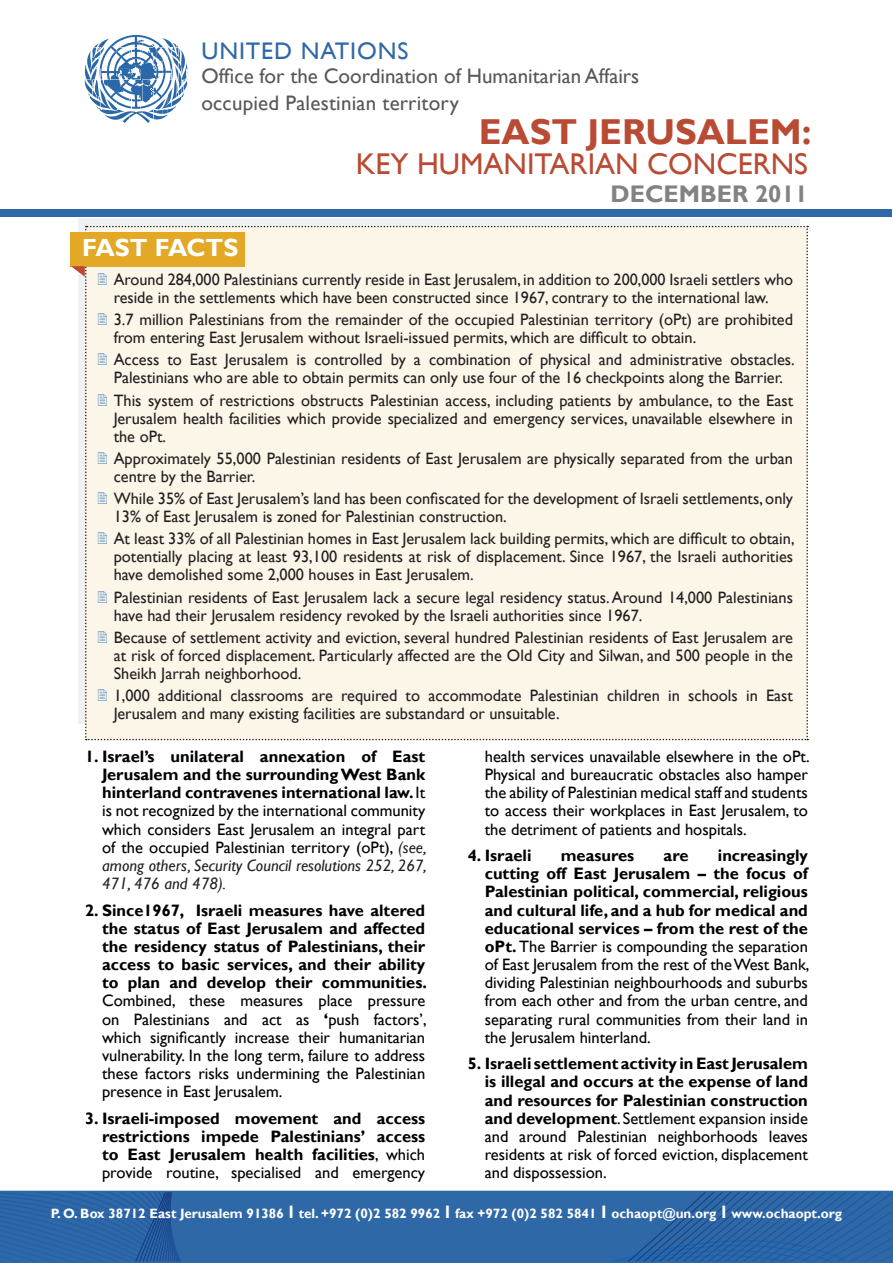
<style>
.page{position:relative;width:893px;height:1263px;background:#fff}
.page>*{position:absolute;margin:0;border:0;box-sizing:border-box;transform-origin:0 0}
.t1{font:700 36px "Gill Sans";color:#b94b34}
.t2{font:30px "Gill Sans";color:#b94b34}
.t3{font:700 24.75px "Gill Sans";color:#fff}
.t4{font:24px "Gill Sans";letter-spacing:.04em;color:#2f68a7}
.t5{font:700 24px "Gill Sans";color:#808285}
.t6{font:21px "Gill Sans";color:#57585a}
.t7{font:16.5px/18px "Gill Sans";color:#231f20}
.t8{font:16.5px/18.1px "Gill Sans";color:#000;text-align:justify}
.t9{font:700 16.5px/18.1px "Gill Sans";color:#000;text-align:justify}
.t10{font:700 13.5px "Gill Sans";color:#fff}
.s1{font-weight:700}
.s2{font-style:italic;color:#231f20}
.s3{font-weight:400}
.s4{font-size:18px}
</style>
<div class="page">
<svg style="left:0;top:1191px;width:893px;height:72px;background:#2d65a6"></svg>
<svg style="left:85px;top:35px;width:103px;height:88px"></svg>
<div style="left:0;top:209px;width:891px;height:8px;background:#2f68a7"></div>
<div style="left:71px;top:226px;width:737px;height:514px;background:#fcf6e9"></div>
<p class="t4" style="left:201px;top:37px;width:209px">UNITED NATIONS</p>
<p class="t6" style="left:201px;top:64px;width:439px">Office for the Coordination of Humanitarian Affairs</p>
<p class="t6" style="left:201px;top:91px;width:259px">occupied Palestinian territory</p>
<p class="t1" style="left:479px;top:110px;width:334px">EAST JERUSALEM:</p>
<p class="t2" style="left:356px;top:146px;width:454px">KEY HUMANITARIAN CONCERNS</p>
<p class="t5" style="left:611px;top:180px;width:199px">DECEMBER 2011</p>
<p class="t3" style="left:82px;top:233px;width:158px">FAST FACTS</p>
<p class="t7" style="left:114px;top:270px;width:681px">Around 284,000 Palestinians currently reside in East Jerusalem, in addition to 200,000 Israeli settlers who reside in the settlements which have been constructed since 1967, contrary to the international law.</p>
<p class="t7" style="left:114px;top:310px;width:681px">3.7 million Palestinians from the remainder of the occupied Palestinian territory (oPt) are prohibited from entering East Jerusalem without Israeli-issued permits, which are difficult to obtain.</p>
<p class="t7" style="left:114px;top:351px;width:682px">Access to East Jerusalem is controlled by a combination of physical and administrative obstacles.<br>Palestinians who are able to obtain permits can only use four of the 16 checkpoints along the Barrier.</p>
<p class="t7" style="left:114px;top:391px;width:681px;text-align:justify">This system of restrictions obstructs Palestinian access, including patients by ambulance, to the East Jerusalem health facilities which provide specialized and emergency services, unavailable elsewhere in the oPt.</p>
<p class="t7" style="left:114px;top:449px;width:681px">Approximately 55,000 Palestinian residents of East Jerusalem are physically separated from the urban centre by the Barrier.</p>
<p class="t7" style="left:114px;top:489px;width:681px">While 35% of East Jerusalem’s land has been confiscated for the development of Israeli settlements, only<br>13% of East Jerusalem is zoned for Palestinian construction.</p>
<p class="t7" style="left:114px;top:530px;width:682px;text-align:justify">At least 33% of all Palestinian homes in East Jerusalem lack building permits, which are difficult to obtain, potentially placing at least 93,100 residents at risk of displacement. Since 1967, the Israeli authorities have demolished some 2,000 houses in East Jerusalem.</p>
<p class="t7" style="left:114px;top:588px;width:681px">Palestinian residents of East Jerusalem lack a secure legal residency status. Around 14,000 Palestinians have had their Jerusalem residency revoked by the Israeli authorities since 1967.</p>
<p class="t7" style="left:114px;top:628px;width:681px;text-align:justify">Because of settlement activity and eviction, several hundred Palestinian residents of East Jerusalem are at risk of forced displacement. Particularly affected are the Old City and Silwan, and 500 people in the Sheikh Jarrah neighborhood.</p>
<p class="t7" style="left:114px;top:686px;width:681px">1,000 additional classrooms are required to accommodate Palestinian children in schools in East<br>Jerusalem and many existing facilities are substandard or unsuitable.</p>
<p class="t8" style="left:102px;top:748px;width:326px;text-indent:-17px"><span class="s1">1. Israel’s unilateral annexation of East Jerusalem and the surrounding West Bank hinterland contravenes international law.</span> It is not recognized by the international community which considers East Jerusalem an integral part of the occupied Palestinian territory (oPt), <span class="s2">(see, among others, Security Council resolutions 252, 267, 471, 476 and 478).</span></p>
<p class="t8" style="left:102px;top:901px;width:326px;text-indent:-17px"><span class="s1">2. Since1967, Israeli measures have altered the status of East Jerusalem and affected the residency status of Palestinians, their access to basic services, and their ability to plan and develop their communities.<br></span>Combined, these measures place pressure on Palestinians and act as <span class="s1">‘</span>push factors’, which significantly increase their humanitarian vulnerability. In the long term, failure to address these factors risks undermining the Palestinian presence in East Jerusalem.</p>
<p class="t9" style="left:102px;top:1109px;width:325px;text-indent:-17px">3. Israeli-imposed movement and access restrictions impede Palestinians’ access to East Jerusalem health facilities<span class="s3">, which provide routine, specialised and emergency</span></p>
<p class="t8" style="left:485px;top:748px;width:326px">health services unavailable elsewhere in the oPt.<br>Physical and bureaucratic obstacles also hamper the ability of Palestinian medical staff and students to access their workplaces in East Jerusalem, to the detriment of patients and hospitals.</p>
<p class="t9" style="left:468px;top:847px;width:65px">4. Israeli</p>
<p class="t9" style="left:561px;top:847px;width:75px">measures</p>
<p class="t9" style="left:664px;top:847px;width:26px">are</p>
<p class="t8" style="left:485px;top:847px;width:326px;text-indent:233px"><span class="s1">increasingly cutting off East Jerusalem – the focus of Palestinian political, commercial, religious and cultural life, and a hub for medical and educational services – from the rest of the oPt.</span> The Barrier is compounding the separation of East Jerusalem from the rest of the West Bank, dividing Palestinian neighbourhoods and suburbs from each other and from the urban centre, and separating rural communities from their land in the Jerusalem hinterland.</p>
<p class="t9" style="left:485px;top:1055px;width:325px;text-indent:-17px">5. Israeli settlement activity in East Jerusalem is illegal and occurs at the expense of land and resources for Palestinian construction and development<span class="s3">. Settlement expansion inside and around Palestinian neighborhoods leaves residents at risk of forced eviction, displacement and dispossession.</span></p>
<p class="t10" style="left:51px;top:1206px;width:793px">P. O. Box 38712 East Jerusalem 91386 <span class="s4">l</span> tel. +972 (0)2 582 9962 <span class="s4">l</span> fax +972 (0)2 582 5841 <span class="s4">l</span> ochaopt@un.org <span class="s4">l</span> www.ochaopt.org</p>
</div>
